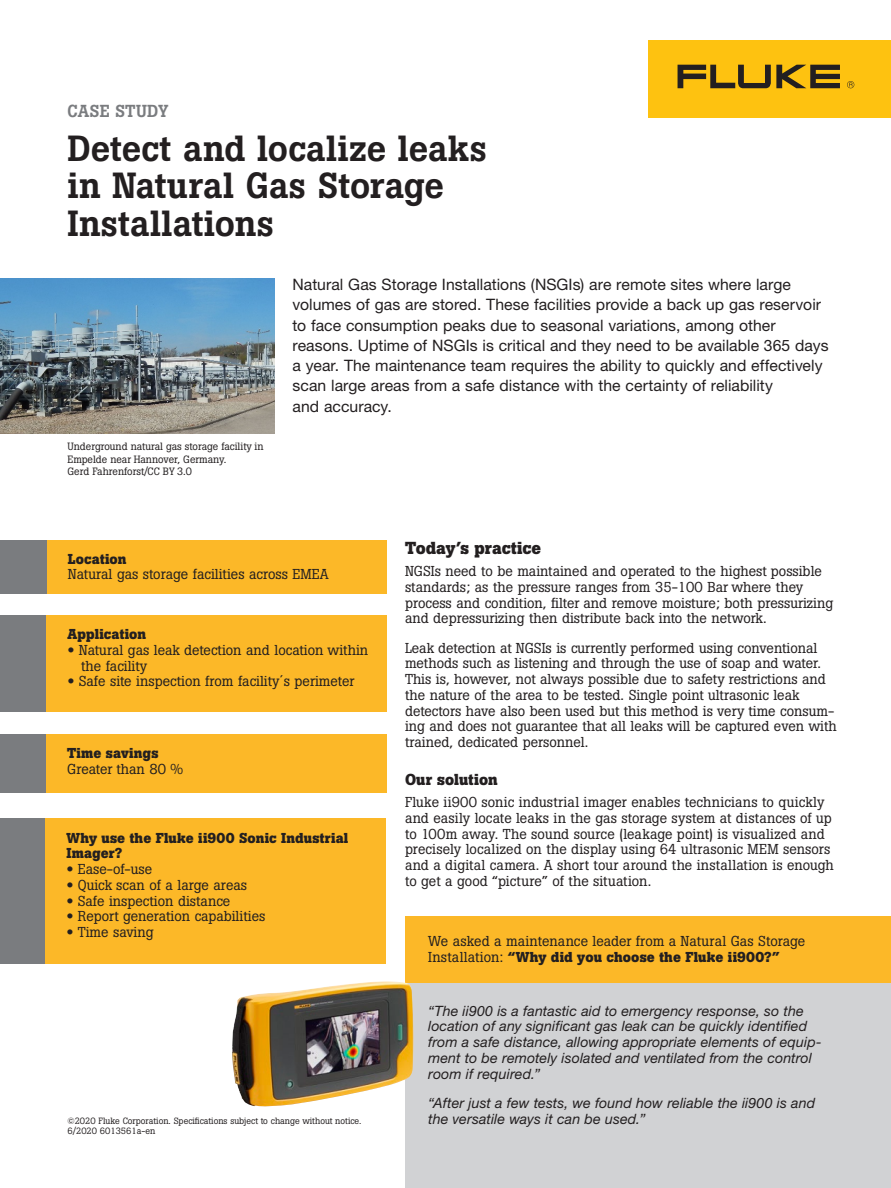
<style>
.page{position:relative;width:891px;height:1188px;background:#fff}
.page>*{position:absolute;margin:0;border:0;box-sizing:border-box;transform-origin:0 0}
.Headline{font:500 36px/37.5px "Boton Pro";color:#231f20}
.Subhead_1{font:700 17.25px "Boton Pro";color:#231f20}
.Document_title{font:500 17.25px "Boton Pro";color:#7a7c7f}
.Intro_body{font:15.75px/20.2px "Helvetica Neue LT Pro";letter-spacing:.005em;color:#231f20}
.Subhead_2{font:700 15.75px "Boton Pro";letter-spacing:.005em;color:#231f20}
.Body_copy{font:14.25px/15.8px "Boton Pro";color:#231f20}
.Body_copy-2{font:italic 14.25px/15.8px "Helvetica Neue LT Pro";letter-spacing:.005em;color:#231f20}
.Who_what_why{font:14.25px/15.8px "Boton Pro";color:#231f20}
.Who_what_why-2{font:700 14.25px/15.8px "Boton Pro";letter-spacing:.01em;color:#231f20}
.t1{font:10.5px/12.6px "Boton Pro";color:#231f20}
.t2{font:9px "Boton Pro";color:#231f20}
.s1{font-family:"Helvetica Neue LT Pro";font-weight:200}
.s2{font-weight:700}
</style>
<div class="page">
<div style="left:0;top:616px;width:387px;height:96px;background:#fcb828"></div>
<div style="left:0;top:616px;width:46px;height:96px;background:#7a7c7f"></div>
<div style="left:0;top:540px;width:387px;height:54px;background:#fcb828"></div>
<div style="left:0;top:540px;width:46px;height:54px;background:#7a7c7f"></div>
<div style="left:0;top:818px;width:386px;height:146px;background:#fcb828"></div>
<div style="left:0;top:818px;width:45px;height:146px;background:#7a7c7f"></div>
<div style="left:0;top:735px;width:387px;height:58px;background:#fcb828"></div>
<div style="left:0;top:735px;width:45px;height:58px;background:#7a7c7f"></div>
<div style="left:405px;top:917px;width:486px;height:67px;background:#fcb828"></div>
<div style="left:405px;top:984px;width:486px;height:204px;background:#d1d2d4"></div>
<img style="left:0;top:279px;width:274px;height:154px">
<img style="left:232px;top:981px;width:181px;height:125px">
<div style="left:648px;top:40px;width:243px;height:78px;background:#fec210"></div>
<svg style="left:678px;top:65px;width:162px;height:23px"></svg>
<svg style="left:847px;top:81px;width:7px;height:7px"></svg>
<p class="Document_title" style="left:68px;top:100px;width:103px">CASE STUDY</p>
<p class="Headline" style="left:68px;top:129px;width:421px">Detect and localize leaks in Natural Gas Storage<br>Installations</p>
<p class="t1" style="left:68px;top:440px;width:198px">Underground natural gas storage facility in<br>Empelde near Hannover, Germany.<br>Gerd Fahrenforst/CC BY 3.0</p>
<p class="Intro_body" style="left:293px;top:274px;width:538px">Natural Gas Storage Installations (NSGIs) are remote sites where large volumes of gas are stored. These facilities provide a back up gas reservoir to face consumption peaks due to seasonal variations, among other reasons. Uptime of NSGIs is critical and they need to be available 365 days a year. The maintenance team requires the ability to quickly and effectively scan large areas from a safe distance with the certainty of reliability<br>and accuracy.</p>
<p class="Who_what_why-2" style="left:68px;top:551px;width:60px">Location</p>
<p class="Who_what_why" style="left:68px;top:567px;width:262px">Natural gas storage facilities across EMEA</p>
<p class="Who_what_why-2" style="left:68px;top:626px;width:80px">Application</p>
<p class="Who_what_why" style="left:81px;top:642px;width:289px;text-indent:-14px"><span class="s1">•</span> Natural gas leak detection and location within the facility</p>
<p class="Who_what_why" style="left:68px;top:674px;width:289px"><span class="s1">•</span> Safe site inspection from facility´s perimeter</p>
<p class="Who_what_why-2" style="left:67px;top:745px;width:93px">Time savings</p>
<p class="Body_copy" style="left:67px;top:761px;width:118px">Greater than 80 %</p>
<p class="Who_what_why-2" style="left:66px;top:830px;width:283px">Why use the Fluke ii900 Sonic Industrial<br>Imager?</p>
<p class="Body_copy" style="left:66px;top:861px;width:87px"><span class="s1">•</span> Ease-of-use</p>
<p class="Body_copy" style="left:66px;top:877px;width:182px"><span class="s1">•</span> Quick scan of a large areas</p>
<p class="Body_copy" style="left:66px;top:893px;width:165px"><span class="s1">•</span> Safe inspection distance</p>
<p class="Body_copy" style="left:66px;top:909px;width:200px"><span class="s1">•</span> Report generation capabilities</p>
<p class="Body_copy" style="left:66px;top:924px;width:89px"><span class="s1">•</span> Time saving</p>
<p class="Subhead_1" style="left:405px;top:537px;width:138px">Today’s practice</p>
<p class="Body_copy" style="left:405px;top:563px;width:430px">NGSIs need to be maintained and operated to the highest possible standards; as the pressure ranges from 35-100 Bar where they process and condition, filter and remove moisture; both pressurizing and depressurizing then distribute back into the network.</p>
<p class="Body_copy" style="left:405px;top:640px;width:433px">Leak detection at NGSIs is currently performed using conventional methods such as listening and through the use of soap and water.<br>This is, however, not always possible due to safety restrictions and the nature of the area to be tested. Single point ultrasonic leak detectors have also been used but this method is very time consum&shy;ing and does not guarantee that all leaks will be captured even with trained, dedicated personnel.</p>
<p class="Subhead_2" style="left:405px;top:769px;width:94px">Our solution</p>
<p class="Body_copy" style="left:405px;top:794px;width:430px">Fluke ii900 sonic industrial imager enables technicians to quickly and easily locate leaks in the gas storage system at distances of up to 100m away. The sound source (leakage point) is visualized and precisely localized on the display using 64 ultrasonic MEM sensors and a digital camera. A short tour around the installation is enough to get a good “picture” of the situation.</p>
<p class="Body_copy" style="left:428px;top:933px;width:379px">We asked a maintenance leader from a Natural Gas Storage<br>Installation: <span class="s2">“Why did you choose the Fluke ii900?”</span></p>
<p class="Body_copy-2" style="left:428px;top:1002px;width:395px">“The ii900 is a fantastic aid to emergency response, so the location of any significant gas leak can be quickly identified from a safe distance, allowing appropriate elements of equip&shy;ment to be remotely isolated and ventilated from the control room if required.”</p>
<p class="Body_copy-2" style="left:428px;top:1095px;width:388px">“After just a few tests, we found how reliable the ii900 is and</p>
<p class="t2" style="left:68px;top:1115px;width:296px">©2020 Fluke Corporation. Specifications subject to change without notice.</p>
<p class="Body_copy-2" style="left:428px;top:1110px;width:219px">the versatile ways it can be used.”</p>
<p class="t2" style="left:68px;top:1125px;width:89px">6/2020 6013561a-en</p>
</div>
